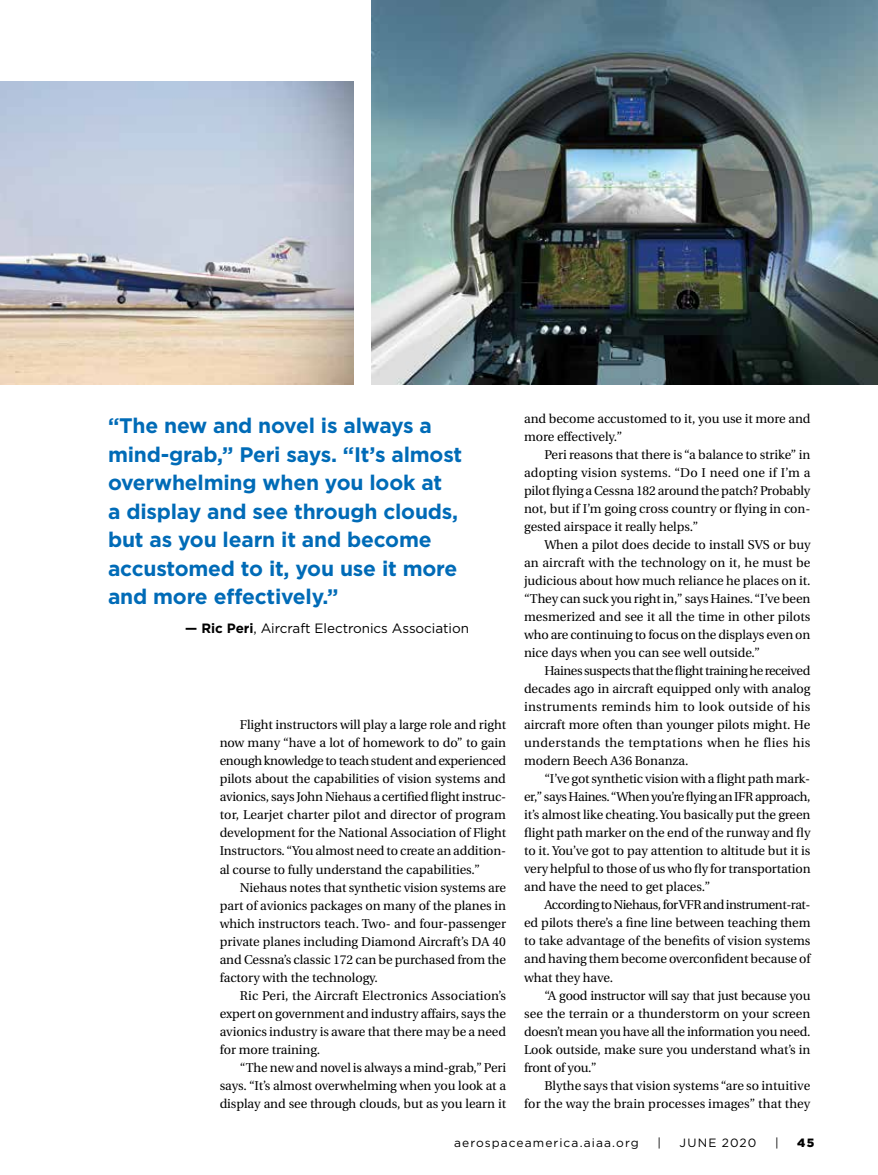
<style>
.page{position:relative;width:878px;height:1175px;background:#fff}
.page>*{position:absolute;margin:0;border:0;box-sizing:border-box;transform-origin:0 0}
.t1{font:700 21px/28.5px "Gotham";letter-spacing:-.01em;color:#006bb7}
.t2{font:13.5px "Gotham";letter-spacing:-.005em;color:#000}
.t3{font:12.75px/18px "Utopia";letter-spacing:-.005em;color:#000;text-align:justify}
.t4{font:12px "Gotham";letter-spacing:.09em;color:#000}
.t5{font:900 12px "Gotham";color:#000}
.s1{font-weight:700}
</style>
<div class="page">
<img style="left:0;top:81px;width:354px;height:304px">
<img style="left:372px;top:0;width:506px;height:385px">
<h1 class="t1" style="left:108px;top:411px;width:355px">“The new and novel is always a mind-grab,” Peri says. “It’s almost overwhelming when you look at<br>a display and see through clouds, but as you learn it and become accustomed to it, you use it more and more effectively.”</h1>
<p class="t2" style="left:185px;top:619px;width:285px"><span class="s1">— Ric Peri</span>, Aircraft Electronics Association</p>
<p class="t3" style="left:220px;top:716px;width:288px;text-indent:20px">Flight instructors will play a large role and right now many “have a lot of homework to do” to gain enough knowledge to teach student and experienced pilots about the capabilities of vision systems and avionics, says John Niehaus a certified flight instruc&shy;tor, Learjet charter pilot and director of program development for the National Association of Flight Instructors. “You almost need to create an addition&shy;al course to fully understand the capabilities.”</p>
<p class="t3" style="left:220px;top:878px;width:288px;text-indent:20px">Niehaus notes that synthetic vision systems are part of avionics packages on many of the planes in which instructors teach. Two- and four-passenger private planes including Diamond Aircraft’s DA 40 and Cessna’s classic 172 can be purchased from the factory with the technology.</p>
<p class="t3" style="left:220px;top:986px;width:288px;text-indent:20px">Ric Peri, the Aircraft Electronics Association’s expert on government and industry affairs, says the avionics industry is aware that there may be a need for more training.</p>
<p class="t3" style="left:220px;top:1058px;width:288px;text-indent:20px">“The new and novel is always a mind-grab,” Peri says. “It’s almost overwhelming when you look at a display and see through clouds, but as you learn it</p>
<p class="t3" style="left:524px;top:410px;width:288px">and become accustomed to it, you use it more and more effectively.”</p>
<p class="t3" style="left:524px;top:446px;width:288px;text-indent:20px">Peri reasons that there is “a balance to strike” in adopting vision systems. “Do I need one if I’m a pilot flying a Cessna 182 around the patch? Probably not, but if I’m going cross country or flying in con&shy;gested airspace it really helps.”</p>
<p class="t3" style="left:524px;top:536px;width:288px;text-indent:20px">When a pilot does decide to install SVS or buy an aircraft with the technology on it, he must be judicious about how much reliance he places on it. “They can suck you right in,” says Haines. “I’ve been mesmerized and see it all the time in other pilots who are continuing to focus on the displays even on nice days when you can see well outside.”</p>
<p class="t3" style="left:524px;top:662px;width:288px;text-indent:20px">Haines suspects that the flight training he received decades ago in aircraft equipped only with analog instruments reminds him to look outside of his aircraft more often than younger pilots might. He understands the temptations when he flies his modern Beech A36 Bonanza.</p>
<p class="t3" style="left:524px;top:770px;width:288px;text-indent:20px">“I’ve got synthetic vision with a flight path mark&shy;er,” says Haines. “When you’re flying an IFR approach, it’s almost like cheating. You basically put the green flight path marker on the end of the runway and fly to it. You’ve got to pay attention to altitude but it is very helpful to those of us who fly for transportation and have the need to get places.”</p>
<p class="t3" style="left:524px;top:896px;width:288px;text-indent:20px">According to Niehaus, for VFR and instrument-rat&shy;ed pilots there’s a fine line between teaching them to take advantage of the benefits of vision systems and having them become overconfident because of what they have.</p>
<p class="t3" style="left:524px;top:986px;width:288px;text-indent:20px">“A good instructor will say that just because you see the terrain or a thunderstorm on your screen doesn’t mean you have all the information you need.<br>Look outside, make sure you understand what’s in front of you.”</p>
<p class="t3" style="left:524px;top:1076px;width:288px;text-align:right">Blythe says that vision systems “are so intuitive<br>for the way the brain processes images” that they</p>
<p class="t4" style="left:454px;top:1135px;width:186px">aerospaceamerica.aiaa.org</p>
<p class="t4" style="left:657px;top:1135px;width:5px">|</p>
<p class="t4" style="left:679px;top:1135px;width:78px">JUNE 2020</p>
<p class="t4" style="left:775px;top:1135px;width:5px">|</p>
<p class="t5" style="left:797px;top:1134px;width:18px">45</p>
</div>
